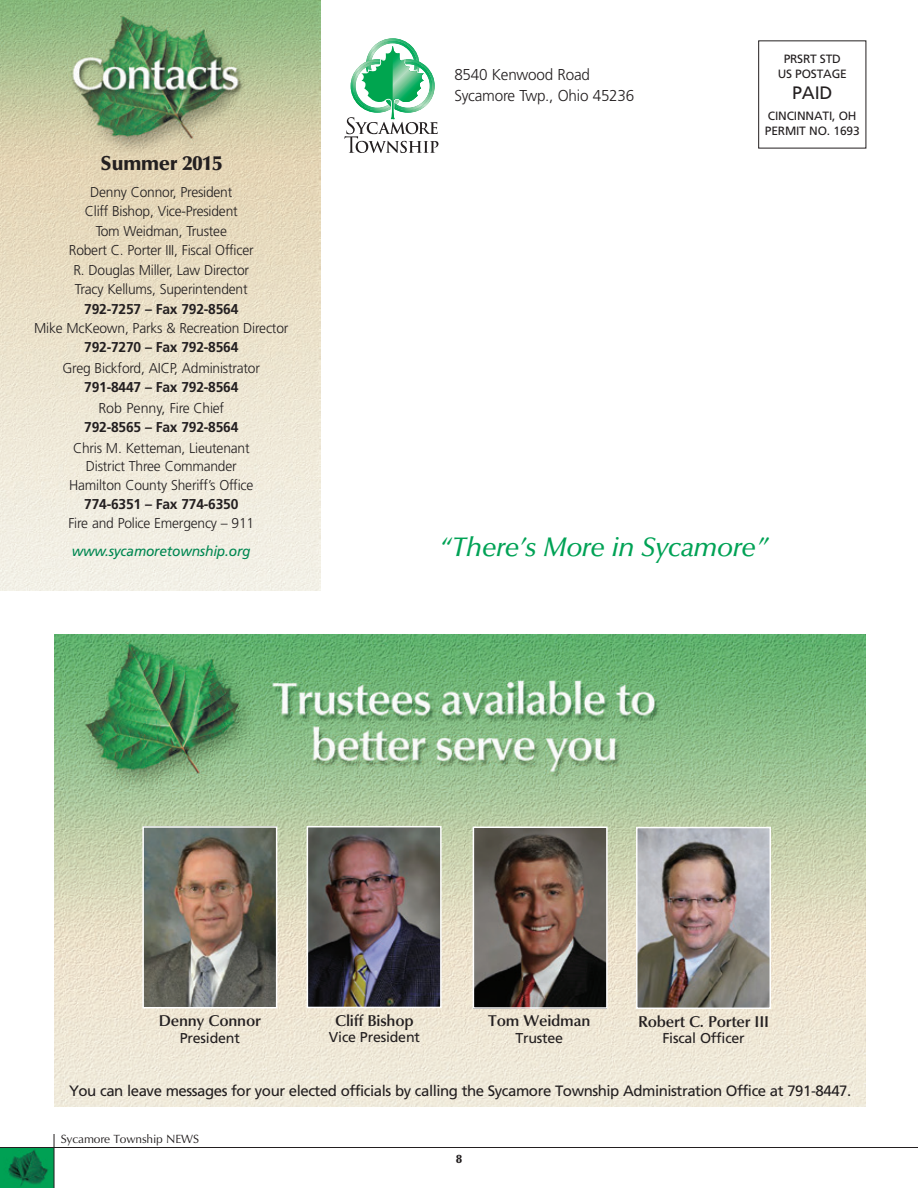
<style>
.page{position:relative;width:918px;height:1188px;background:#fff}
.page>*{position:absolute;margin:0;border:0;box-sizing:border-box;transform-origin:0 0}
.t1{font:italic 500 27px "Optima";letter-spacing:-.025em;color:#00a255}
.t2{font:900 20.25px "Optima";letter-spacing:-.015em;color:#231f20}
.t3{font:18px "Frutiger";color:#231f20}
.t4{font:600 15.75px "Optima";letter-spacing:-.015em;color:#231f20}
.t5{font:300 15.75px/21px "Frutiger";letter-spacing:-.015em;color:#231f20}
.t6{font:15px "Frutiger";letter-spacing:-.03em;color:#231f20}
.t7{font:300 14.25px/19.5px "Frutiger";letter-spacing:-.015em;color:#231f20;text-align:center}
.t8{font:700 14.25px "Frutiger";letter-spacing:-.015em;color:#231f20}
.t9{font:14.25px "Frutiger";letter-spacing:-.015em;color:#231f20}
.t10{font:italic 14.25px "Frutiger";letter-spacing:-.015em;color:#008751}
.t11{font:12px/15px "Frutiger";letter-spacing:-.015em;color:#231f20;text-align:center}
.t12{font:12px "Optima";letter-spacing:-.015em;color:#231f20}
.t13{font:900 12px "Optima";color:#231f20}
</style>
<div class="page">
<img style="left:0;top:1148px;width:54px;height:40px">
<hr style="left:54px;top:1134px;width:1px;height:54px;background:#231f20">
<hr style="left:0;top:1147px;width:918px;height:1px;background:#231f20">
<svg style="left:344px;top:38px;width:94px;height:115px"></svg>
<img style="left:0;top:0;width:320px;height:591px">
<img style="left:54px;top:634px;width:812px;height:473px">
<img style="left:476px;top:830px;width:129px;height:176px">
<div style="left:473px;top:827px;width:135px;height:182px;border:2px solid #fff"></div>
<img style="left:639px;top:830px;width:129px;height:176px">
<div style="left:636px;top:827px;width:135px;height:182px;border:2px solid #fff"></div>
<img style="left:310px;top:829px;width:129px;height:176px">
<div style="left:307px;top:826px;width:135px;height:182px;border:2px solid #fff"></div>
<img style="left:145px;top:829px;width:129px;height:176px">
<div style="left:142px;top:826px;width:135px;height:182px;border:2px solid #fff"></div>
<h2 class="t2" style="left:100px;top:151px;width:123px">Summer 2015</h2>
<p class="t7" style="left:69px;top:183px;width:186px">Denny Connor, President<br>Cliff Bishop, Vice-President<br>Tom Weidman, Trustee<br>Robert C. Porter III, Fiscal Officer<br>R. Douglas Miller, Law Director<br>Tracy Kellums, Superintendent</p>
<p class="t8" style="left:84px;top:301px;width:156px">792-7257 – Fax 792-8564</p>
<p class="t7" style="left:34px;top:319px;width:256px">Mike McKeown, Parks &amp; Recreation Director</p>
<p class="t8" style="left:84px;top:339px;width:156px">792-7270 – Fax 792-8564</p>
<p class="t7" style="left:63px;top:359px;width:199px">Greg Bickford, AICP, Administrator</p>
<p class="t8" style="left:84px;top:379px;width:156px">791-8447 – Fax 792-8564</p>
<p class="t7" style="left:98px;top:399px;width:127px">Rob Penny, Fire Chief</p>
<p class="t8" style="left:84px;top:418px;width:156px">792-8565 – Fax 792-8564</p>
<p class="t7" style="left:69px;top:439px;width:186px;line-height:18.8px">Chris M. Ketteman, Lieutenant<br>District Three Commander<br>Hamilton County Sheriff’s Office</p>
<p class="t8" style="left:84px;top:496px;width:156px">774-6351 – Fax 774-6350</p>
<p class="t7" style="left:68px;top:513px;width:187px">Fire and Police Emergency – 911</p>
<p class="t10" style="left:72px;top:543px;width:180px">www.sycamoretownship.org</p>
<p class="t5" style="left:454px;top:64px;width:181px">8540 Kenwood Road<br>Sycamore Twp., Ohio 45236</p>
<p class="t11" style="left:778px;top:51px;width:71px">PRSRT STD<br>US POSTAGE</p>
<p class="t3" style="left:792px;top:82px;width:42px">PAID</p>
<p class="t11" style="left:765px;top:108px;width:96px;text-align:left">CINCINNATI, OH<br>PERMIT NO. 1693</p>
<h1 class="t1" style="left:439px;top:532px;width:332px">“There’s More in Sycamore”</h1>
<p class="t4" style="left:159px;top:1011px;width:104px">Denny Connor</p>
<p class="t9" style="left:180px;top:1030px;width:62px">President</p>
<p class="t4" style="left:335px;top:1011px;width:80px">Cliff Bishop</p>
<p class="t9" style="left:329px;top:1029px;width:93px">Vice President</p>
<p class="t4" style="left:488px;top:1012px;width:104px">Tom Weidman</p>
<p class="t9" style="left:515px;top:1030px;width:49px">Trustee</p>
<p class="t4" style="left:638px;top:1012px;width:132px">Robert C. Porter III</p>
<p class="t9" style="left:662px;top:1030px;width:84px">Fiscal Officer</p>
<p class="t6" style="left:69px;top:1082px;width:784px">You can leave messages for your elected officials by calling the Sycamore Township Administration Office at 791-8447.</p>
<p class="t12" style="left:61px;top:1132px;width:140px">Sycamore Township NEWS</p>
<p class="t13" style="left:456px;top:1152px;width:7px">8</p>
</div>
